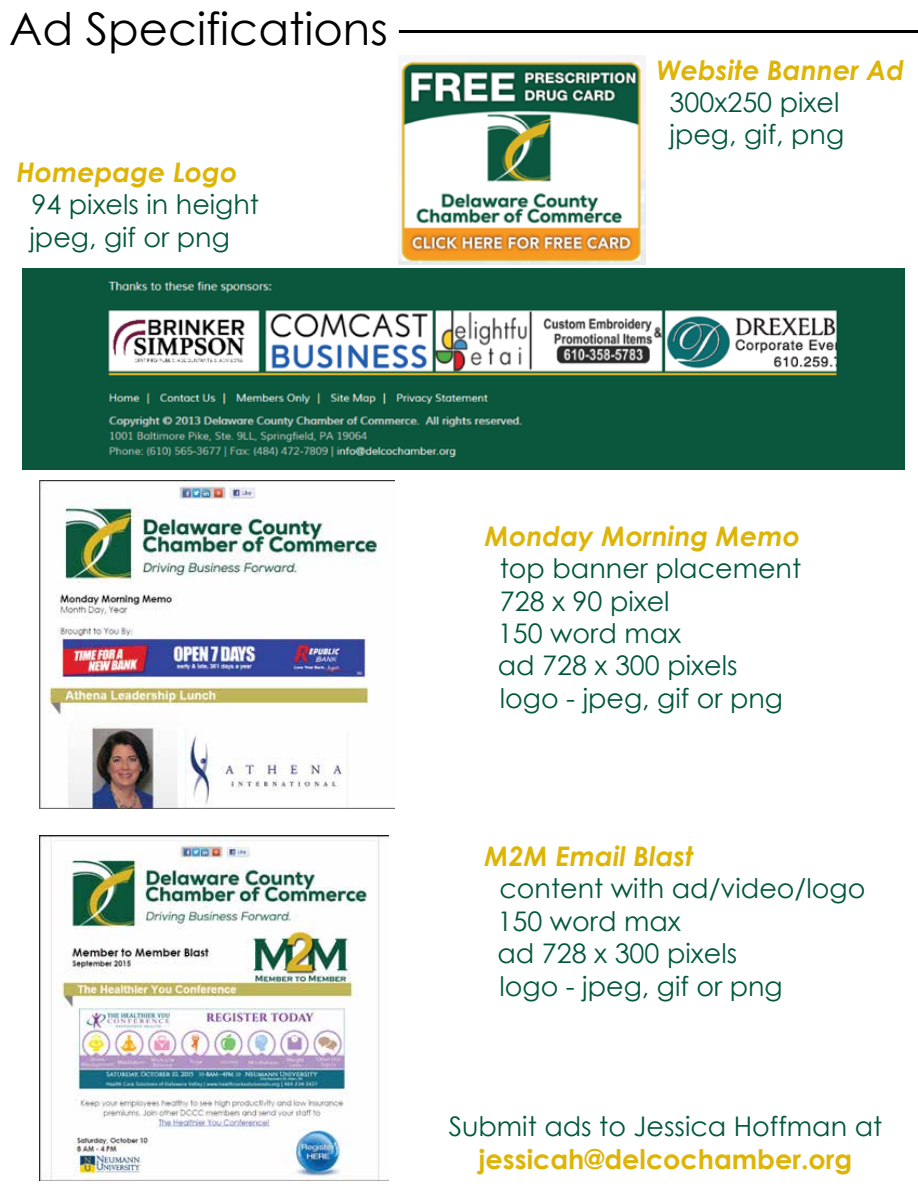
<style>
.page{position:relative;width:918px;height:1188px;background:#fff}
.page>*{position:absolute;margin:0;border:0;box-sizing:border-box;transform-origin:0 0}
.t1{font:45px "Century Gothic";color:#000}
.t2{font:27px/32.4px "Century Gothic";color:#00573c}
.t3{font:italic 700 27px "Century Gothic";color:#deb406}
.t4{font:700 27px "Century Gothic";color:#deb406}
</style>
<div class="page">
<hr style="left:399px;top:30px;width:519px;height:3px;background:#000">
<img style="left:22px;top:269px;width:882px;height:201px">
<img style="left:40px;top:480px;width:354px;height:329px">
<img style="left:40px;top:836px;width:349px;height:345px">
<img style="left:399px;top:55px;width:246px;height:209px">
<h1 class="t1" style="left:9px;top:-3px;width:380px">Ad Specifications</h1>
<p class="t3" style="left:17px;top:152px;width:222px">Homepage Logo</p>
<p class="t2" style="left:29px;top:188px;width:231px">94 pixels in height jpeg, gif or png</p>
<p class="t3" style="left:657px;top:49px;width:249px">Website Banner Ad</p>
<p class="t2" style="left:670px;top:86px;width:176px">300x250 pixel jpeg, gif, png</p>
<p class="t3" style="left:485px;top:515px;width:317px">Monday Morning Memo</p>
<p class="t2" style="left:498px;top:552px;width:305px">top banner placement<br>728 x 90 pixel<br>150 word max<br>ad 728 x 300 pixels logo - jpeg, gif or png</p>
<p class="t3" style="left:485px;top:836px;width:210px">M2M Email Blast</p>
<p class="t2" style="left:497px;top:872px;width:369px">content with ad/video/logo<br>150 word max<br>ad 728 x 300 pixels<br>logo - jpeg, gif or png</p>
<p class="t2" style="left:449px;top:1110px;width:435px">Submit ads to Jessica Hoffman at</p>
<p class="t4" style="left:479px;top:1138px;width:375px">jessicah@delcochamber.org</p>
</div>
